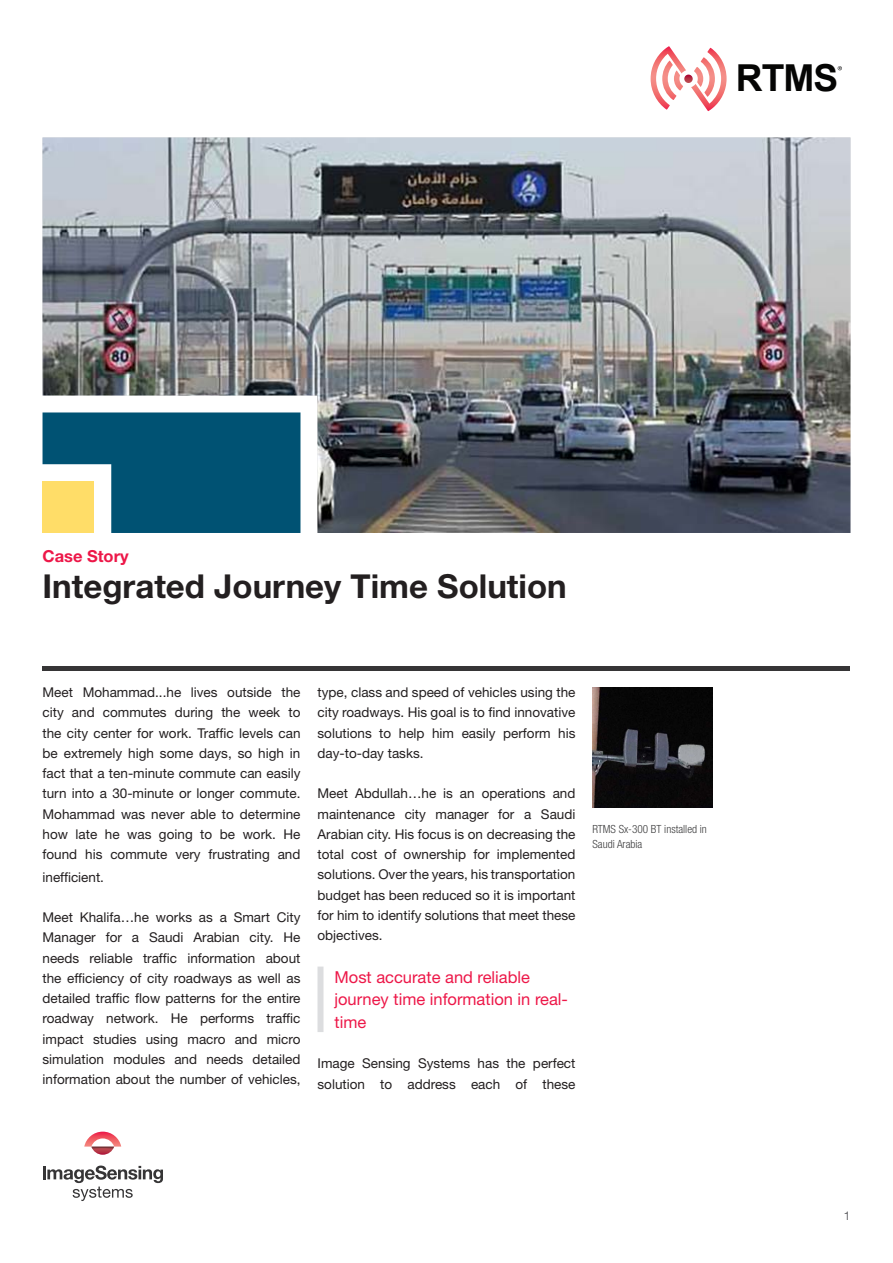
<style>
.page{position:relative;width:893px;height:1263px;background:#fff}
.page>*{position:absolute;margin:0;border:0;box-sizing:border-box;transform-origin:0 0}
.t1{font:700 37.2px "Arial";color:#050504}
.t2{font:700 33px "Helvetica Neue LT Std";color:#231f20}
.Highlighted_Text{font:16.5px/22.5px "Helvetica Neue LT Std";color:#ed1748}
.t3{font:700 16.5px "Helvetica Neue LT Std";color:#ed1748}
.Paragraph{font:13.5px/20.2px "Helvetica Neue LT Std";color:#231f20;text-align:justify}
.Bullets{font:12px "Helvetica Neue LT Std";color:#67676a}
.Sidebar_Copy{font:300 condensed 11.25px/15px "Helvetica Neue LT Std";color:#3e3e3f}
</style>
<div class="page">
<img style="left:592px;top:687px;width:121px;height:121px">
<hr style="left:43px;top:666px;width:807px;height:4px;background:#363536">
<img style="left:43px;top:137px;width:807px;height:396px">
<div style="left:317px;top:966px;width:6px;height:66px;background:#dcdddf"></div>
<svg style="left:651px;top:46px;width:76px;height:65px"></svg>
<svg style="left:838px;top:66px;width:4px;height:4px"></svg>
<svg style="left:43px;top:1165px;width:120px;height:36px"></svg>
<svg style="left:84px;top:1131px;width:37px;height:24px"></svg>
<p class="t1" style="left:736px;top:54px;width:104px">RTMS</p>
<p class="t3" style="left:43px;top:546px;width:88px">Case Story</p>
<p class="t2" style="left:43px;top:565px;width:526px">Integrated Journey Time Solution</p>
<p class="Paragraph" style="left:43px;top:682px;width:259px">Meet Mohammad...he lives outside the city and commutes during the week to the city center for work. Traffic levels can be extremely high some days, so high in fact that a ten-minute commute can easily turn into a 30-minute or longer commute.<br>Mohammad was never able to determine how late he was going to be work. He found his commute very frustrating and</p>
<p class="Paragraph" style="left:43px;top:866px;width:63px">inefficient.</p>
<p class="Paragraph" style="left:43px;top:907px;width:259px">Meet Khalifa…he works as a Smart City Manager for a Saudi Arabian city. He needs reliable traffic information about the efficiency of city roadways as well as detailed traffic flow patterns for the entire roadway network. He performs traffic impact studies using macro and micro simulation modules and needs detailed information about the number of vehicles,</p>
<p class="Paragraph" style="left:317px;top:682px;width:259px">type, class and speed of vehicles using the city roadways. His goal is to find innovative solutions to help him easily perform his day-to-day tasks.</p>
<p class="Paragraph" style="left:317px;top:783px;width:259px">Meet Abdullah…he is an operations and maintenance city manager for a Saudi Arabian city. His focus is on decreasing the total cost of ownership for implemented solutions. Over the years, his transportation budget has been reduced so it is important for him to identify solutions that meet these objectives.</p>
<p class="Highlighted_Text" style="left:334px;top:965px;width:235px">Most accurate and reliable journey time information in real&shy;time</p>
<p class="Paragraph" style="left:317px;top:1053px;width:259px">Image Sensing Systems has the perfect solution to address each of these</p>
<p class="Sidebar_Copy" style="left:592px;top:821px;width:116px">RTMS Sx-300 BT installed in<br>Saudi Arabia</p>
<p class="Bullets" style="left:844px;top:1209px;width:8px">1</p>
</div>
